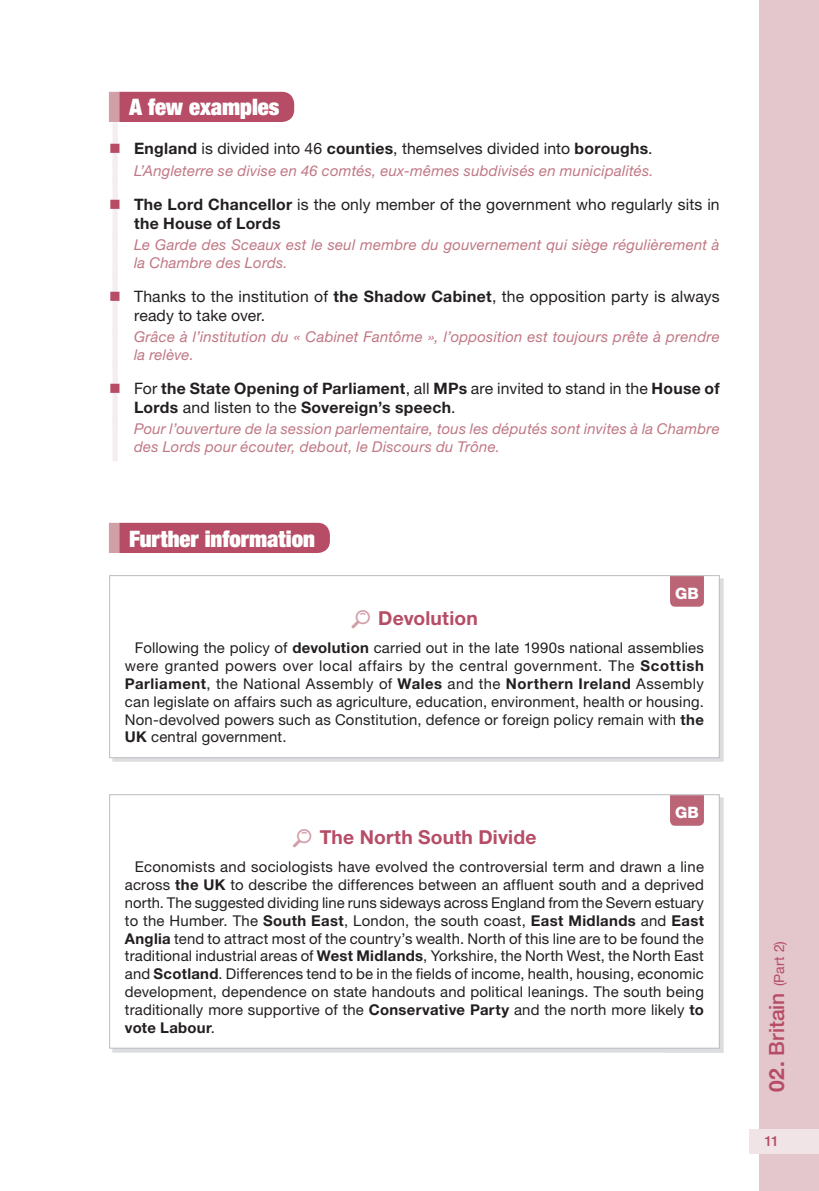
<style>
.page{position:relative;width:819px;height:1191px;background:#fff}
.page>*{position:absolute;margin:0;border:0;box-sizing:border-box;transform-origin:0 0}
.t1{font:900 condensed 22.75px "Helvetica Neue LT Std";color:#fff}
.t2{font:500 21px "Helvetica Neue LT Std";color:#b64c65}
.t3{font:700 19.25px "Helvetica Neue LT Std";letter-spacing:.01em;color:#b64c65}
.t4{font:15.75px/18.9px "Helvetica Neue LT Std";letter-spacing:.01em;color:#231f20}
.t5{font:700 15.75px/18.9px "Helvetica Neue LT Std";letter-spacing:.02em;color:#231f20}
.t6{font:800 15.75px "Helvetica Neue LT Std";color:#fff}
.t7{font:14.88px/17.8px "Helvetica Neue LT Std";letter-spacing:.01em;color:#231f20;text-align:justify}
.t8{font:italic 14.88px/17.8px "Helvetica Neue LT Std";letter-spacing:.015em;color:#c07784}
.t9{font:500 14px "Helvetica Neue LT Std";color:#b64c65}
.s1{color:#b64c65}
.s2{font-weight:700}
.s3{font-weight:400}
.s4{color:#d09fa7}
.s5{font-weight:400;font-size:14px}
</style>
<div class="page">
<div style="left:759px;top:0;width:60px;height:1191px;background:#e3c7cd"></div>
<div style="left:119px;top:92px;width:175px;height:30px;background:#b64c65"></div>
<div style="left:109px;top:92px;width:10px;height:30px;background:#d09fa7"></div>
<div style="left:112px;top:122px;width:6px;height:47px;background:#f6edf0"></div>
<div style="left:112px;top:160px;width:6px;height:25px;background:#f6edf0"></div>
<div style="left:112px;top:177px;width:6px;height:66px;background:#f6edf0"></div>
<div style="left:112px;top:234px;width:6px;height:43px;background:#f6edf0"></div>
<div style="left:112px;top:270px;width:6px;height:65px;background:#f6edf0"></div>
<div style="left:112px;top:327px;width:6px;height:42px;background:#f6edf0"></div>
<div style="left:112px;top:362px;width:6px;height:65px;background:#f6edf0"></div>
<div style="left:112px;top:419px;width:6px;height:42px;background:#f6edf0"></div>
<div style="left:119px;top:523px;width:211px;height:30px;background:#b64c65"></div>
<div style="left:109px;top:523px;width:10px;height:30px;background:#d09fa7"></div>
<img style="left:113px;top:578px;width:610px;height:183px">
<div style="left:110px;top:575px;width:609px;height:182px;background:#fff"></div>
<svg style="left:670px;top:577px;width:34px;height:29px"></svg>
<div style="left:109px;top:575px;width:610px;height:183px;border:1px solid #bcbdc0"></div>
<img style="left:113px;top:797px;width:610px;height:255px">
<div style="left:110px;top:794px;width:609px;height:254px;background:#fff"></div>
<svg style="left:670px;top:796px;width:34px;height:29px"></svg>
<div style="left:109px;top:794px;width:610px;height:254px;border:1px solid #bcbdc0"></div>
<div style="left:749px;top:1129px;width:70px;height:24px;background:#f0e4e6"></div>
<h1 class="t1" style="left:129px;top:99px;width:152px">A few examples</h1>
<p class="t4" style="left:109px;top:141px;width:545px"><span class="s1">■</span> <span class="s2">England</span> is divided into 46 <span class="s2">counties</span>, themselves divided into <span class="s2">boroughs</span>.</p>
<p class="t8" style="left:134px;top:163px;width:521px">L’Angleterre se divise en 46 comtés, eux-mêmes subdivisés en municipalités.</p>
<p class="t4" style="left:134px;top:196px;width:587px;text-indent:-25px"><span class="s1">■</span> <span class="s2">The Lord Chancellor</span> is the only member of the government who regularly sits in <span class="s2">the House of Lords</span></p>
<p class="t8" style="left:134px;top:237px;width:587px">Le Garde des Sceaux est le seul membre du gouvernement qui siège régulièrement à la Chambre des Lords.</p>
<p class="t4" style="left:134px;top:288px;width:587px;text-indent:-25px"><span class="s1">■</span> Thanks to the institution of <span class="s2">the Shadow Cabinet</span>, the opposition party is always ready to take over.</p>
<p class="t8" style="left:134px;top:329px;width:587px">Grâce à l’institution du « Cabinet Fantôme », l’opposition est toujours prête à prendre la relève.</p>
<p class="t5" style="left:134px;top:380px;width:587px;text-indent:-25px"><span class="s1">■</span> <span class="s3">For</span> the State Opening of Parliament<span class="s3">, all</span> MPs <span class="s3">are invited to stand in the</span> House of<br>Lords <span class="s3">and listen to the</span> Sovereign’s speech<span class="s3">.</span></p>
<p class="t8" style="left:134px;top:422px;width:587px">Pour l’ouverture de la session parlementaire, tous les députés sont invites à la Chambre des Lords pour écouter, debout, le Discours du Trône.</p>
<h1 class="t1" style="left:129px;top:530px;width:187px">Further information</h1>
<p class="t6" style="left:675px;top:587px;width:25px">GB</p>
<p class="t3" style="left:351px;top:611px;width:128px"><span class="s4">✔</span> Devolution</p>
<p class="t7" style="left:125px;top:640px;width:580px;text-indent:10px">Following the policy of <span class="s2">devolution</span> carried out in the late 1990s national assemblies were granted powers over local affairs by the central government. The <span class="s2">Scottish Parliament</span>, the National Assembly of <span class="s2">Wales</span> and the <span class="s2">Northern Ireland</span> Assembly can legislate on affairs such as agriculture, education, environment, health or housing.<br>Non-devolved powers such as Constitution, defence or foreign policy remain with <span class="s2">the UK</span> central government.</p>
<p class="t6" style="left:675px;top:806px;width:25px">GB</p>
<p class="t3" style="left:292px;top:830px;width:246px"><span class="s4">✔</span> The North South Divide</p>
<p class="t7" style="left:125px;top:859px;width:580px;text-indent:10px">Economists and sociologists have evolved the controversial term and drawn a line across <span class="s2">the UK</span> to describe the differences between an affluent south and a deprived north. The suggested dividing line runs sideways across England from the Severn estuary to the Humber. The <span class="s2">South East</span>, London, the south coast, <span class="s2">East Midlands</span> and <span class="s2">East Anglia</span> tend to attract most of the country’s wealth. North of this line are to be found the traditional industrial areas of <span class="s2">West Midlands</span>, Yorkshire, the North West, the North East and <span class="s2">Scotland</span>. Differences tend to be in the fields of income, health, housing, economic development, dependence on state handouts and political leanings. The south being traditionally more supportive of the <span class="s2">Conservative Party</span> and the north more likely <span class="s2">to vote Labour</span>.</p>
<h2 class="t2" style="left:769px;top:1091px;width:152px;rotate:-90deg"><span class="s2">02.</span> Britain <span class="s5">(Part 2)</span></h2>
<p class="t9" style="left:764px;top:1136px;width:16px">11</p>
</div>
